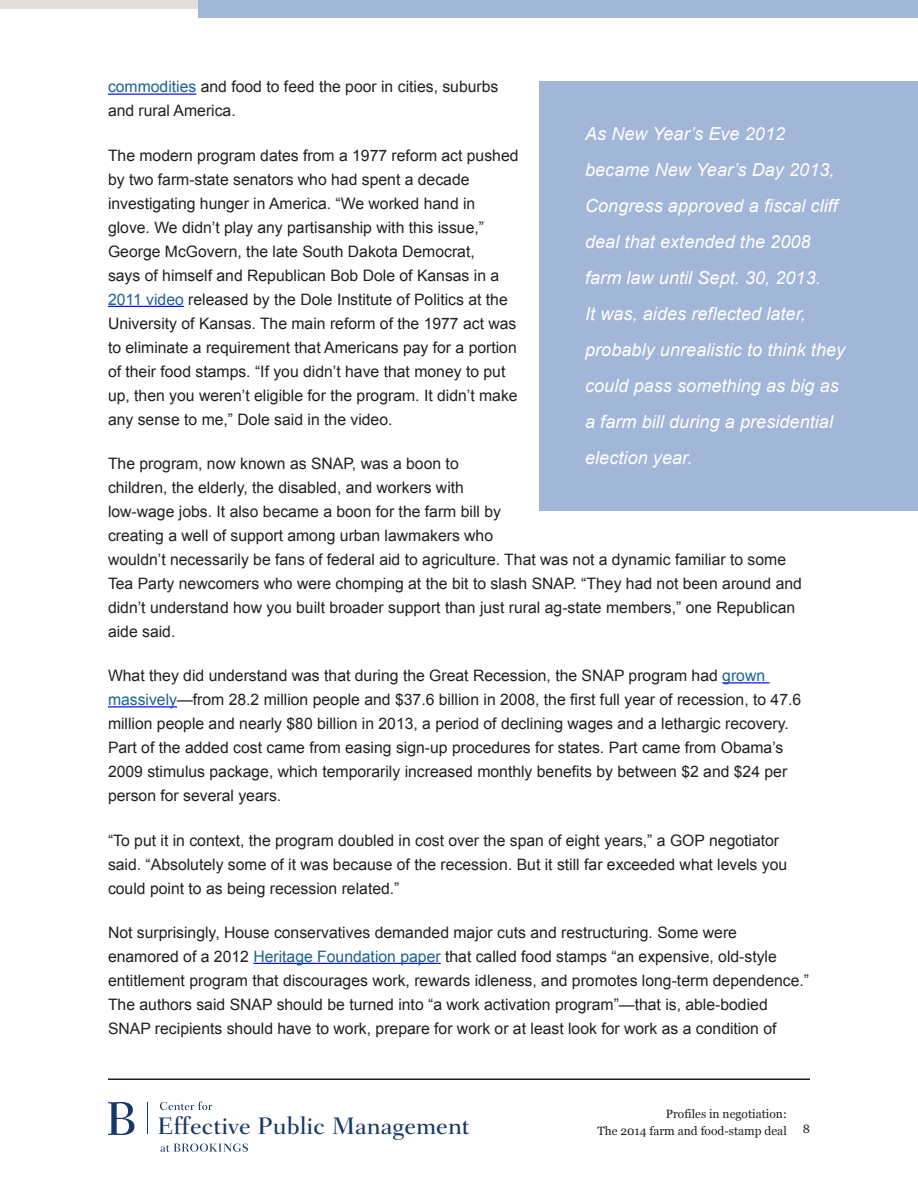
<style>
.page{position:relative;width:918px;height:1188px;background:#fff}
.page>*{position:absolute;margin:0;border:0;box-sizing:border-box;transform-origin:0 0}
.t1{font:500 24.3px "Fairfield LT Std";color:#183867}
.t2{font:italic 18px/36px "Arial";letter-spacing:.005em;color:#fff}
.t3{font:15.75px/24px "Arial";color:#231f20}
.t4{font:12px/16.5px "Georgia";color:#231f20;text-align:right}
.s1{color:#1b6194}
</style>
<div class="page">
<hr style="left:108px;top:1078px;width:702px;height:2px;background:#231f20">
<div style="left:198px;top:0;width:720px;height:18px;background:#a2b6d7"></div>
<div style="left:0;top:0;width:198px;height:9px;background:#e0ded7"></div>
<svg style="left:160px;top:1101px;width:52px;height:9px"></svg>
<svg style="left:160px;top:1144px;width:88px;height:8px"></svg>
<hr style="left:147px;top:1102px;width:1px;height:31px;background:#183867">
<svg style="left:108px;top:1102px;width:27px;height:33px"></svg>
<hr style="left:108px;top:94px;width:88px;height:1px;background:#00f">
<hr style="left:108px;top:306px;width:76px;height:1px;background:#00f">
<hr style="left:722px;top:682px;width:48px;height:1px;background:#00f">
<hr style="left:108px;top:706px;width:69px;height:1px;background:#00f">
<hr style="left:253px;top:963px;width:188px;height:1px;background:#00f">
<div style="left:540px;top:81px;width:378px;height:430px;background:#a2b6d7"></div>
<p class="t3" style="left:108px;top:75px;width:392px"><span class="s1">commodities</span> and food to feed the poor in cities, suburbs and rural America.</p>
<p class="t3" style="left:108px;top:143px;width:412px">The modern program dates from a 1977 reform act pushed by two farm-state senators who had spent a decade investigating hunger in America. “We worked hand in glove. We didn’t play any partisanship with this issue,” George McGovern, the late South Dakota Democrat,<br>says of himself and Republican Bob Dole of Kansas in a <span class="s1">2011 video</span> released by the Dole Institute of Politics at the University of Kansas. The main reform of the 1977 act was to eliminate a requirement that Americans pay for a portion of their food stamps. “If you didn’t have that money to put up, then you weren’t eligible for the program. It didn’t make any sense to me,” Dole said in the video.</p>
<p class="t3" style="left:108px;top:452px;width:695px">The program, now known as SNAP, was a boon to<br>children, the elderly, the disabled, and workers with<br>low-wage jobs. It also became a boon for the farm bill by<br>creating a well of support among urban lawmakers who<br>wouldn’t necessarily be fans of federal aid to agriculture. That was not a dynamic familiar to some Tea Party newcomers who were chomping at the bit to slash SNAP. “They had not been around and didn’t understand how you built broader support than just rural ag-state members,” one Republican aide said.</p>
<p class="t3" style="left:108px;top:664px;width:695px">What they did understand was that during the Great Recession, the SNAP program had <span class="s1">grown massively</span>—from 28.2 million people and $37.6 billion in 2008, the first full year of recession, to 47.6 million people and nearly $80 billion in 2013, a period of declining wages and a lethargic recovery.<br>Part of the added cost came from easing sign-up procedures for states. Part came from Obama’s 2009 stimulus package, which temporarily increased monthly benefits by between $2 and $24 per person for several years.</p>
<p class="t3" style="left:108px;top:828px;width:681px">“To put it in context, the program doubled in cost over the span of eight years,” a GOP negotiator said. “Absolutely some of it was because of the recession. But it still far exceeded what levels you could point to as being recession related.”</p>
<p class="t3" style="left:108px;top:920px;width:703px">Not surprisingly, House conservatives demanded major cuts and restructuring. Some were enamored of a 2012 <span class="s1">Heritage Foundation paper</span> that called food stamps “an expensive, old-style entitlement program that discourages work, rewards idleness, and promotes long-term dependence.” The authors said SNAP should be turned into “a work activation program”—that is, able-bodied SNAP recipients should have to work, prepare for work or at least look for work as a condition of</p>
<p class="t2" style="left:585px;top:116px;width:262px">As New Year’s Eve 2012 became New Year’s Day 2013,<br>Congress approved a fiscal cliff deal that extended the 2008 farm law until Sept. 30, 2013.<br>It was, aides reflected later, probably unrealistic to think they could pass something as big as a farm bill during a presidential election year.</p>
<p class="t4" style="left:597px;top:1105px;width:191px">Profiles in negotiation:<br>The 2014 farm and food-stamp deal</p>
<h1 class="t1" style="left:158px;top:1111px;width:314px">Effective Public Management</h1>
<p class="t4" style="left:803px;top:1121px;width:9px">8</p>
</div>
